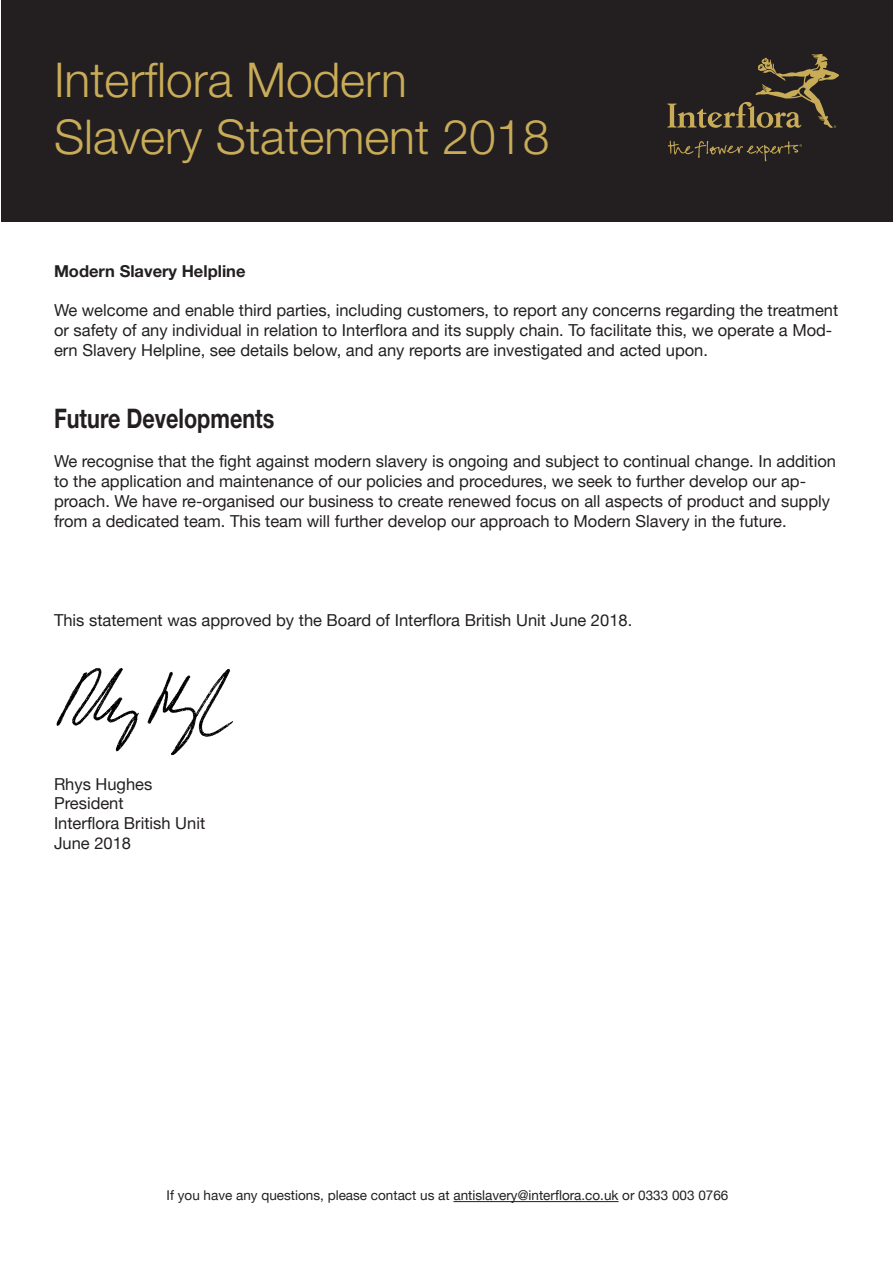
<style>
.page{position:relative;width:893px;height:1263px;background:#fff}
.page>*{position:absolute;margin:0;border:0;box-sizing:border-box;transform-origin:0 0}
.t1{font:300 48px/57.6px "Helvetica Neue LT Std";color:#c9ac58}
.t2{font:700 27px "Helvetica Neue LT Std";color:#231f20;scale:.8 1}
.t3{font:16.5px/19.8px "Helvetica Neue";color:#231f20}
.t4{font:700 16.5px "Helvetica Neue LT Std";color:#231f20}
.t5{font:13.5px "Helvetica Neue";color:#231f20}
</style>
<div class="page">
<div style="left:1px;top:0;width:892px;height:221px;background:#231f20"></div>
<svg style="left:667px;top:54px;width:172px;height:74px"></svg>
<svg style="left:668px;top:141px;width:134px;height:20px"></svg>
<hr style="left:453px;top:1201px;width:165px;height:1px;background:#231f20">
<img style="left:56px;top:667px;width:177px;height:89px">
<h1 class="t1" style="left:54px;top:50px;width:497px">Interflora Modern<br>Slavery Statement 2018</h1>
<p class="t4" style="left:54px;top:261px;width:193px">Modern Slavery Helpline</p>
<p class="t3" style="left:54px;top:300px;width:786px">We welcome and enable third parties, including customers, to report any concerns regarding the treatment or safety of any individual in relation to Interflora and its supply chain. To facilitate this, we operate a Mod&shy;ern Slavery Helpline, see details below, and any reports are investigated and acted upon.</p>
<h2 class="t2" style="left:54px;top:401px;width:277px">Future Developments</h2>
<p class="t3" style="left:54px;top:451px;width:784px">We recognise that the fight against modern slavery is ongoing and subject to continual change. In addition to the application and maintenance of our policies and procedures, we seek to further develop our ap&shy;proach. We have re-organised our business to create renewed focus on all aspects of product and supply from a dedicated team. This team will further develop our approach to Modern Slavery in the future.</p>
<p class="t3" style="left:54px;top:610px;width:580px">This statement was approved by the Board of Interflora British Unit June 2018.</p>
<p class="t3" style="left:54px;top:774px;width:153px">Rhys Hughes<br>President<br>Interflora British Unit<br>June 2018</p>
<p class="t5" style="left:167px;top:1187px;width:563px">If you have any questions, please contact us at antislavery@interflora.co.uk or 0333 003 0766</p>
</div>
